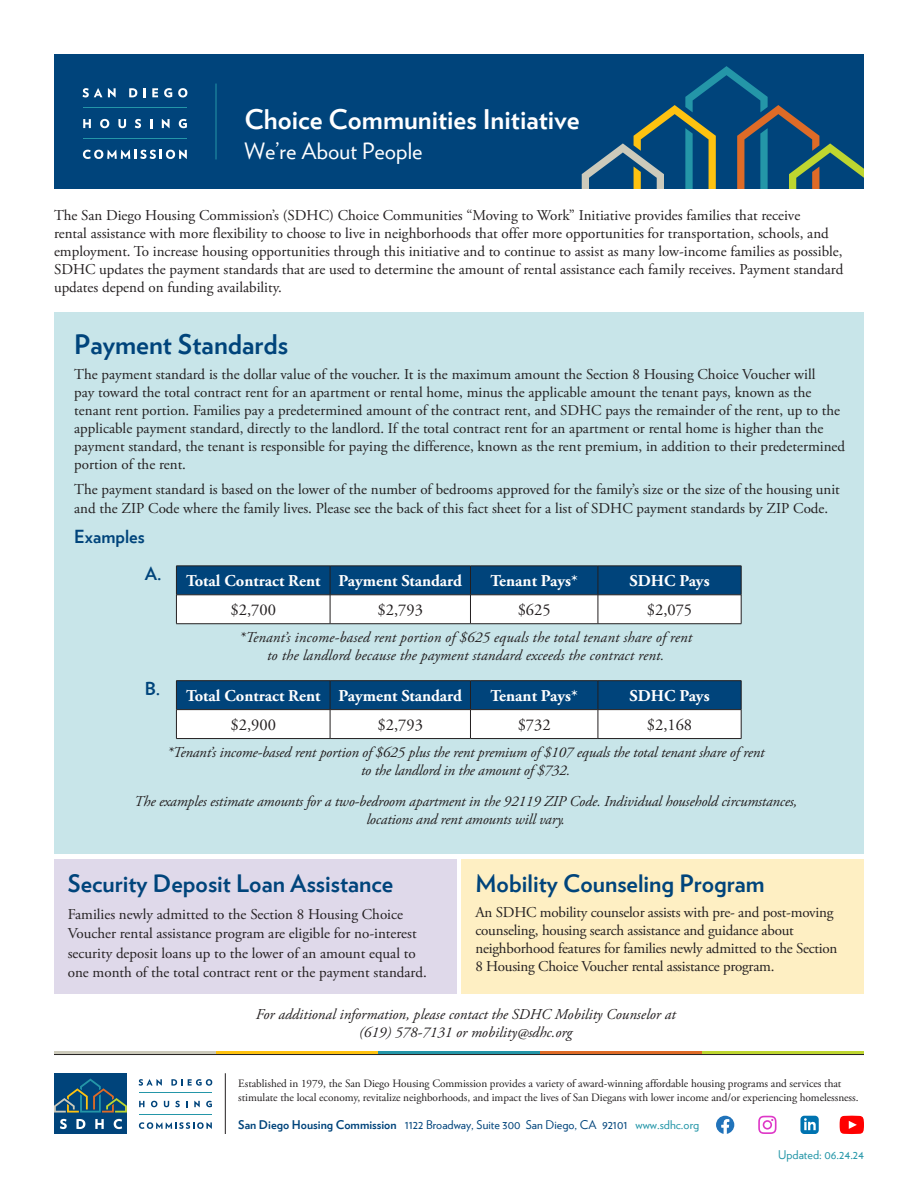
<style>
.page{position:relative;width:918px;height:1188px;background:#fff}
.page>*{position:absolute;margin:0;border:0;box-sizing:border-box;transform-origin:0 0}
.t1{font:700 27px "Verlag";color:#fff}
.Subhead_Darker{font:700 27px "Verlag";color:#00447b}
.Subhead_Darker-2{font:700 24px "Verlag";color:#00447b}
.t2{font:22.5px "Verlag";color:#fff}
.Subhead_Darker-3{font:700 18px "Verlag";color:#00447b}
.Chart_Text{font:700 16.5px "Adobe Garamond Pro";color:#fff}
.Main_Text{font:16.5px "Adobe Garamond Pro";color:#231f20}
.Chart_Text-2{font:16.5px "Adobe Garamond Pro";color:#231f20}
.Body_Copy{font:15px/18px "Adobe Garamond Pro";color:#231f20}
.Body_Copy-2{font:italic 15px/18px "Adobe Garamond Pro";letter-spacing:-.01em;color:#231f20;text-align:center}
.Body_Copy-3{font:italic 15px/18px "Adobe Garamond Pro";letter-spacing:.01em;color:#231f20;text-align:center}
.t3{font:12px "Verlag";color:#00447b}
.t4{font:12px "Verlag";color:#2496a8}
.t5{font:11.25px/13.5px "Adobe Garamond Pro";letter-spacing:-.005em;color:#231f20}
.s1{font-weight:700}
.s2{color:#2496a8}
</style>
<div class="page">
<div style="left:54px;top:54px;width:810px;height:135px;background:#00447b"></div>
<svg style="left:582px;top:66px;width:282px;height:123px"></svg>
<svg style="left:83px;top:88px;width:19px;height:9px"></svg>
<svg style="left:108px;top:88px;width:8px;height:9px"></svg>
<svg style="left:129px;top:88px;width:8px;height:9px"></svg>
<svg style="left:144px;top:88px;width:2px;height:9px"></svg>
<svg style="left:152px;top:88px;width:6px;height:9px"></svg>
<svg style="left:164px;top:88px;width:8px;height:9px"></svg>
<svg style="left:178px;top:88px;width:9px;height:9px"></svg>
<svg style="left:83px;top:119px;width:8px;height:9px"></svg>
<svg style="left:100px;top:119px;width:9px;height:9px"></svg>
<svg style="left:118px;top:119px;width:8px;height:9px"></svg>
<svg style="left:135px;top:119px;width:6px;height:9px"></svg>
<svg style="left:150px;top:119px;width:2px;height:9px"></svg>
<svg style="left:162px;top:119px;width:8px;height:9px"></svg>
<svg style="left:179px;top:119px;width:8px;height:9px"></svg>
<svg style="left:83px;top:150px;width:104px;height:9px"></svg>
<hr style="left:83px;top:107px;width:104px;height:1px;background:#2496a8">
<hr style="left:83px;top:138px;width:104px;height:1px;background:#2496a8">
<hr style="left:216px;top:84px;width:1px;height:75px;background:#2496a8">
<hr style="left:225px;top:1073px;width:1px;height:61px;background:#231f20">
<hr style="left:54px;top:1054px;width:810px;height:1px;background:#231f20">
<svg style="left:139px;top:1079px;width:23px;height:7px"></svg>
<svg style="left:171px;top:1079px;width:41px;height:7px"></svg>
<svg style="left:139px;top:1101px;width:5px;height:6px"></svg>
<svg style="left:151px;top:1101px;width:6px;height:6px"></svg>
<svg style="left:164px;top:1101px;width:5px;height:6px"></svg>
<svg style="left:175px;top:1101px;width:5px;height:6px"></svg>
<svg style="left:186px;top:1101px;width:2px;height:6px"></svg>
<svg style="left:194px;top:1101px;width:6px;height:6px"></svg>
<svg style="left:206px;top:1101px;width:6px;height:6px"></svg>
<svg style="left:139px;top:1122px;width:73px;height:7px"></svg>
<hr style="left:139px;top:1092px;width:73px;height:1px;background:#2496a8">
<hr style="left:139px;top:1114px;width:73px;height:1px;background:#2496a8">
<div style="left:54px;top:1073px;width:73px;height:61px;background:#00447b"></div>
<svg style="left:60px;top:1119px;width:7px;height:10px"></svg>
<svg style="left:76px;top:1119px;width:9px;height:10px"></svg>
<svg style="left:95px;top:1119px;width:9px;height:10px"></svg>
<svg style="left:114px;top:1119px;width:8px;height:10px"></svg>
<svg style="left:54px;top:1079px;width:73px;height:34px"></svg>
<hr style="left:54px;top:1052px;width:162px;height:2px;background:#cccabb">
<hr style="left:216px;top:1052px;width:162px;height:2px;background:#fec210">
<hr style="left:378px;top:1052px;width:162px;height:2px;background:#2496a8">
<hr style="left:540px;top:1052px;width:162px;height:2px;background:#de6b27">
<hr style="left:702px;top:1052px;width:162px;height:2px;background:#bed630">
<svg style="left:716px;top:1116px;width:18px;height:18px"></svg>
<svg style="left:800px;top:1116px;width:19px;height:18px"></svg>
<svg style="left:840px;top:1116px;width:24px;height:18px"></svg>
<svg style="left:758px;top:1116px;width:19px;height:18px"></svg>
<div style="left:54px;top:860px;width:402px;height:134px;background:#dfd9ea"></div>
<div style="left:462px;top:860px;width:402px;height:134px;background:#feefc3"></div>
<div style="left:54px;top:312px;width:810px;height:542px;background:#c8e5e9"></div>
<svg style="left:176px;top:566px;width:566px;height:58px;background:#7c9cb7"></svg>
<hr style="left:176px;top:623px;width:154px;height:1px;background:#231f20">
<hr style="left:330px;top:623px;width:140px;height:1px;background:#231f20">
<hr style="left:470px;top:623px;width:128px;height:1px;background:#231f20">
<hr style="left:598px;top:623px;width:143px;height:1px;background:#231f20">
<hr style="left:176px;top:680px;width:154px;height:1px;background:#231f20">
<hr style="left:330px;top:680px;width:140px;height:1px;background:#231f20">
<hr style="left:470px;top:680px;width:128px;height:1px;background:#231f20">
<hr style="left:598px;top:680px;width:143px;height:1px;background:#231f20">
<svg style="left:176px;top:681px;width:566px;height:58px;background:#7c9db8"></svg>
<hr style="left:176px;top:738px;width:154px;height:1px;background:#231f20">
<hr style="left:330px;top:738px;width:140px;height:1px;background:#231f20">
<hr style="left:470px;top:738px;width:128px;height:1px;background:#231f20">
<hr style="left:598px;top:738px;width:143px;height:1px;background:#231f20">
<h1 class="t1" style="left:245px;top:98px;width:336px">Choice Communities Initiative</h1>
<h3 class="t2" style="left:245px;top:134px;width:180px">We’re About People</h3>
<p class="Body_Copy" style="left:54px;top:207px;width:791px">The San Diego Housing Commission’s (SDHC) Choice Communities “Moving to Work” Initiative provides families that receive<br>rental assistance with more flexibility to choose to live in neighborhoods that offer more opportunities for transportation, schools, and employment. To increase housing opportunities through this initiative and to continue to assist as many low-income families as possible, SDHC updates the payment standards that are used to determine the amount of rental assistance each family receives. Payment standard updates depend on funding availability.</p>
<p class="Subhead_Darker" style="left:74px;top:323px;width:216px">Payment Standards</p>
<p class="Body_Copy" style="left:74px;top:366px;width:772px">The payment standard is the dollar value of the voucher. It is the maximum amount the Section 8 Housing Choice Voucher will<br>pay toward the total contract rent for an apartment or rental home, minus the applicable amount the tenant pays, known as the tenant rent portion. Families pay a predetermined amount of the contract rent, and SDHC pays the remainder of the rent, up to the applicable payment standard, directly to the landlord. If the total contract rent for an apartment or rental home is higher than the payment standard, the tenant is responsible for paying the difference, known as the rent premium, in addition to their predetermined portion of the rent.</p>
<p class="Body_Copy" style="left:74px;top:480px;width:767px;line-height:19.5px">The payment standard is based on the lower of the number of bedrooms approved for the family’s size or the size of the housing unit and the ZIP Code where the family lives. Please see the back of this fact sheet for a list of SDHC payment standards by ZIP Code.</p>
<p class="Subhead_Darker-3" style="left:74px;top:523px;width:72px">Examples</p>
<p class="Subhead_Darker-3" style="left:145px;top:559px;width:18px">A.</p>
<p class="Subhead_Darker-3" style="left:145px;top:674px;width:17px">B.</p>
<p class="Chart_Text" style="left:186px;top:571px;width:136px">Total Contract Rent</p>
<p class="Chart_Text" style="left:339px;top:571px;width:125px">Payment Standard</p>
<p class="Chart_Text" style="left:491px;top:571px;width:89px">Tenant Pays*</p>
<p class="Chart_Text" style="left:629px;top:571px;width:82px">SDHC Pays</p>
<p class="Chart_Text-2" style="left:231px;top:600px;width:47px">$2,700</p>
<p class="Main_Text" style="left:378px;top:600px;width:47px">$2,793</p>
<p class="Main_Text" style="left:518px;top:600px;width:34px">$625</p>
<p class="Main_Text" style="left:647px;top:600px;width:47px">$2,075</p>
<p class="Body_Copy-3" style="left:239px;top:629px;width:454px">*Tenant’s income-based rent portion of $625 equals the total tenant share of rent to the landlord because the payment standard exceeds the contract rent.</p>
<p class="Chart_Text" style="left:186px;top:686px;width:136px">Total Contract Rent</p>
<p class="Chart_Text" style="left:339px;top:686px;width:125px">Payment Standard</p>
<p class="Chart_Text" style="left:491px;top:686px;width:89px">Tenant Pays*</p>
<p class="Chart_Text" style="left:629px;top:686px;width:82px">SDHC Pays</p>
<p class="Chart_Text-2" style="left:231px;top:715px;width:47px">$2,900</p>
<p class="Main_Text" style="left:378px;top:715px;width:47px">$2,793</p>
<p class="Main_Text" style="left:518px;top:715px;width:34px">$732</p>
<p class="Main_Text" style="left:647px;top:715px;width:47px">$2,168</p>
<p class="Body_Copy-2" style="left:167px;top:743px;width:599px">*Tenant’s income-based rent portion of $625 plus the rent premium of $107 equals the total tenant share of rent to the landlord in the amount of $732.</p>
<p class="Body_Copy-2" style="left:134px;top:792px;width:665px">The examples estimate amounts for a two-bedroom apartment in the 92119 ZIP Code. Individual household circumstances, locations and rent amounts will vary.</p>
<p class="Subhead_Darker-2" style="left:68px;top:865px;width:327px">Security Deposit Loan Assistance</p>
<p class="Body_Copy" style="left:68px;top:905px;width:360px;line-height:19.5px">Families newly admitted to the Section 8 Housing Choice Voucher rental assistance program are eligible for no-interest security deposit loans up to the lower of an amount equal to one month of the total contract rent or the payment standard.</p>
<p class="Subhead_Darker-2" style="left:475px;top:865px;width:291px">Mobility Counseling Program</p>
<p class="Body_Copy" style="left:475px;top:904px;width:364px">An SDHC mobility counselor assists with pre- and post-moving counseling, housing search assistance and guidance about neighborhood features for families newly admitted to the Section 8 Housing Choice Voucher rental assistance program.</p>
<p class="Body_Copy-2" style="left:256px;top:1006px;width:421px">For additional information, please contact the SDHC Mobility Counselor at (619) 578-7131 or mobility@sdhc.org</p>
<p class="t5" style="left:238px;top:1077px;width:622px">Established in 1979, the San Diego Housing Commission provides a variety of award-winning affordable housing programs and services that stimulate the local economy, revitalize neighborhoods, and impact the lives of San Diegans with lower income and/or experiencing homelessness.</p>
<p class="t3" style="left:238px;top:1115px;width:463px"><span class="s1">San Diego Housing Commission</span> 1122 Broadway, Suite 300 San Diego, CA 92101 <span class="s2">www.sdhc.org</span></p>
<p class="t4" style="left:778px;top:1146px;width:87px">Updated: 06.24.24</p>
</div>
